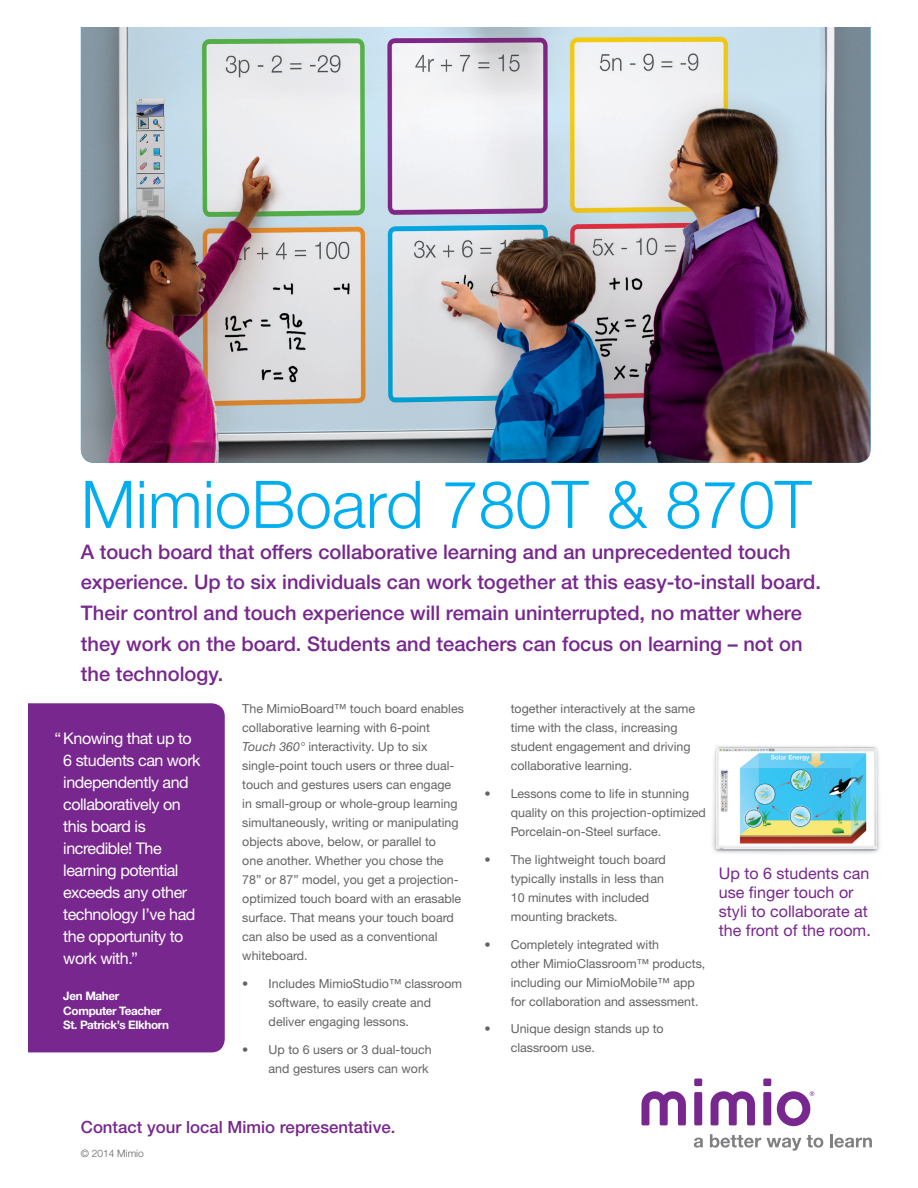
<style>
.page{position:relative;width:918px;height:1188px;background:#fff}
.page>*{position:absolute;margin:0;border:0;box-sizing:border-box;transform-origin:0 0}
.t1{font:300 65.85px "Helvetica Neue LTW1 G";color:#00aeef}
.t2{font:500 20.1px/30.8px "Helvetica Neue LTW1 G";color:#77278d}
.t3{font:500 16.8px "Helvetica Neue LTW1 G";color:#77278d}
.t4{font:16.05px/21.9px "Helvetica Neue LTW1 G";letter-spacing:-.03em;color:#fff}
.t5{font:16.05px/19px "Helvetica Neue LTW1 G";color:#77278d}
.t6{font:12.45px/19px "Helvetica Neue LTW1 G";color:#636366}
.t7{font:700 11.7px/14.5px "Helvetica Neue LTW1 G";letter-spacing:-.03em;color:#fff}
.t8{font:300 10.2px "Helvetica Neue LTW1 G";color:#636366}
.s1{font-style:italic}
</style>
<div class="page">
<img style="left:81px;top:27px;width:789px;height:436px">
<img style="left:712px;top:745px;width:168px;height:109px">
<svg style="left:641px;top:1091px;width:45px;height:34px"></svg>
<div style="left:694px;top:1092px;width:8px;height:33px;background:#77278d"></div>
<svg style="left:711px;top:1091px;width:44px;height:34px"></svg>
<div style="left:763px;top:1092px;width:8px;height:33px;background:#77278d"></div>
<div style="left:694px;top:1079px;width:8px;height:7px;background:#77278d"></div>
<div style="left:763px;top:1079px;width:8px;height:7px;background:#77278d"></div>
<svg style="left:694px;top:1138px;width:9px;height:10px"></svg>
<svg style="left:710px;top:1134px;width:51px;height:14px"></svg>
<svg style="left:767px;top:1138px;width:34px;height:13px"></svg>
<svg style="left:807px;top:1135px;width:16px;height:13px"></svg>
<svg style="left:830px;top:1134px;width:42px;height:14px"></svg>
<svg style="left:777px;top:1091px;width:37px;height:35px"></svg>
<div style="left:28px;top:703px;width:197px;height:349px;background:#77278d"></div>
<h1 class="t1" style="left:81px;top:464px;width:732px">MimioBoard 780T &amp; 870T</h1>
<p class="t2" style="left:81px;top:536px;width:742px">A touch board that offers collaborative learning and an unprecedented touch experience. Up to six individuals can work together at this easy-to-install board.<br>Their control and touch experience will remain uninterrupted, no matter where they work on the board. Students and teachers can focus on learning – not on the technology.</p>
<p class="t6" style="left:242px;top:699px;width:223px">The MimioBoard™ touch board enables collaborative learning with 6-point <span class="s1">Touch 360°</span> interactivity. Up to six single-point touch users or three dual&shy;touch and gestures users can engage in small-group or whole-group learning simultaneously, writing or manipulating objects above, below, or parallel to<br>one another. Whether you chose the 78” or 87” model, you get a projection&shy;optimized touch board with an erasable surface. That means your touch board can also be used as a conventional whiteboard.</p>
<p class="t6" style="left:269px;top:974px;width:195px;text-indent:-26px">• Includes MimioStudio™ classroom software, to easily create and deliver engaging lessons.</p>
<p class="t6" style="left:242px;top:1040px;width:191px;text-align:right">• Up to 6 users or 3 dual-touch and gestures users can work</p>
<p class="t6" style="left:511px;top:699px;width:186px">together interactively at the same time with the class, increasing student engagement and driving collaborative learning.</p>
<p class="t6" style="left:511px;top:784px;width:197px;text-indent:-26px">• Lessons come to life in stunning quality on this projection-optimized<br>Porcelain-on-Steel surface.</p>
<p class="t6" style="left:511px;top:850px;width:157px;text-indent:-26px">• The lightweight touch board typically installs in less than<br>10 minutes with included mounting brackets.</p>
<p class="t6" style="left:511px;top:934px;width:196px;text-indent:-26px">• Completely integrated with<br>other MimioClassroom™ products, including our MimioMobile™ app for collaboration and assessment.</p>
<p class="t6" style="left:511px;top:1019px;width:154px;text-indent:-26px">• Unique design stands up to classroom use.</p>
<p class="t4" style="left:63px;top:727px;width:139px;text-indent:-9px">“Knowing that up to<br>6 students can work independently and collaboratively on this board is incredible! The learning potential exceeds any other technology I’ve had the opportunity to work with.”</p>
<p class="t7" style="left:63px;top:989px;width:107px">Jen Maher<br>Computer Teacher<br>St. Patrick’s Elkhorn</p>
<p class="t5" style="left:719px;top:863px;width:153px">Up to 6 students can use finger touch or styli to collaborate at the front of the room.</p>
<h3 class="t3" style="left:81px;top:1117px;width:316px">Contact your local Mimio representative.</h3>
<p class="t8" style="left:81px;top:1147px;width:65px">© 2014 Mimio</p>
</div>
